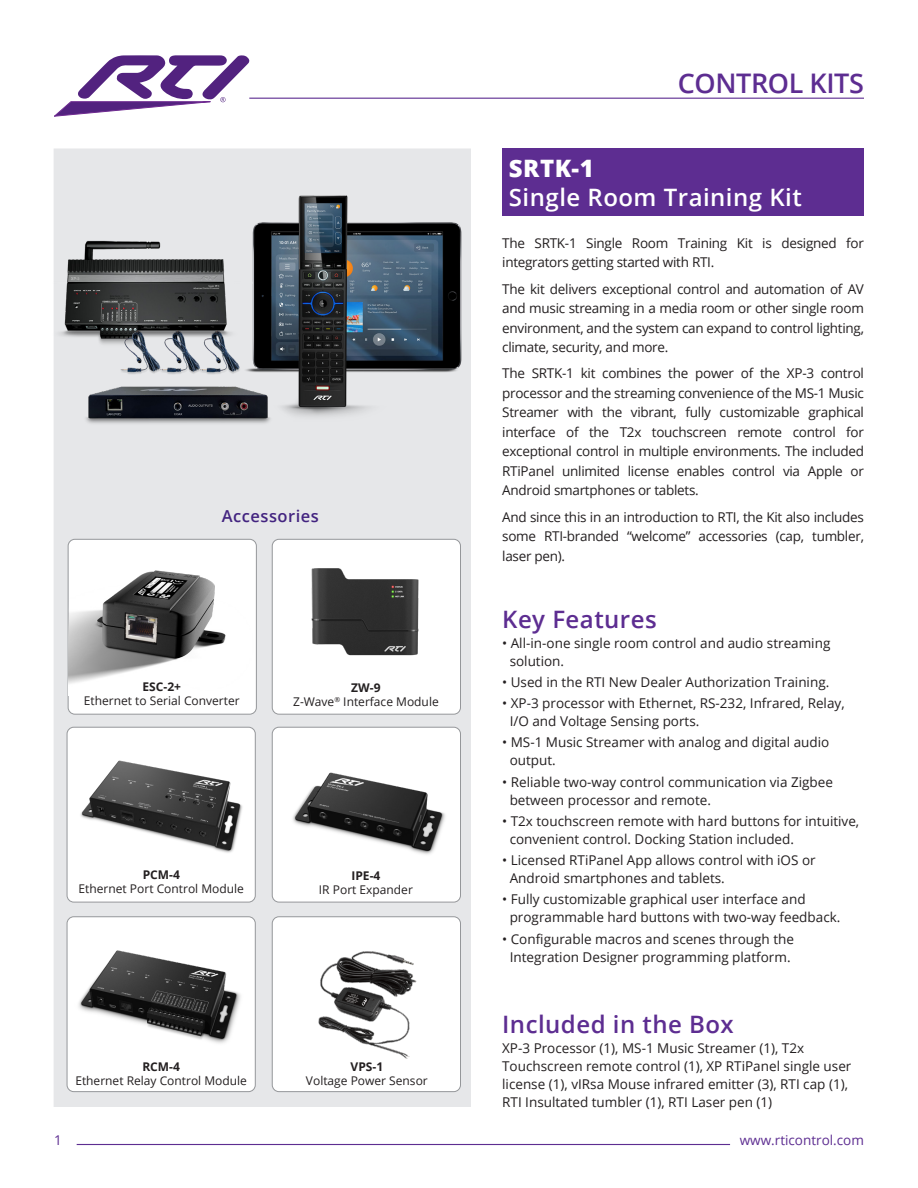
<style>
.page{position:relative;width:918px;height:1188px;background:#fff}
.page>*{position:absolute;margin:0;border:0;box-sizing:border-box;transform-origin:0 0}
.t1{font:600 27px "Open Sans";letter-spacing:-.015em;color:#5d2d91}
.t2{font:600 24px/28.8px "Open Sans";letter-spacing:.02em;color:#fff}
.t3{font:600 24px "Open Sans";letter-spacing:.02em;color:#5d2d91}
.t4{font:600 16.5px "Open Sans";letter-spacing:.03em;color:#432480}
.t5{font:13.5px/18px "Open Sans";color:#231f20}
.t6{font:13.5px/19.5px "Open Sans";letter-spacing:-.02em;color:#231f20}
.t7{font:13.5px "Open Sans";color:#5d2d91}
.t8{font:12px/14.4px "Open Sans";color:#231f20;text-align:center}
.s1{font-weight:700}
.s2{font-weight:800}
</style>
<div class="page">
<svg style="left:54px;top:55px;width:195px;height:61px"></svg>
<hr style="left:249px;top:98px;width:615px;height:1px;background:#5d2d91">
<hr style="left:77px;top:1144px;width:653px;height:1px;background:#5d2d91">
<div style="left:54px;top:148px;width:417px;height:959px;background:#e6e7e9"></div>
<div style="left:502px;top:148px;width:362px;height:68px;background:#5d2d91"></div>
<div style="left:67px;top:917px;width:188px;height:175px;background:#fff;border-radius:7px"></div>
<div style="left:67px;top:916px;width:189px;height:176px;border:1px solid #95979a;border-radius:7px"></div>
<div style="left:272px;top:917px;width:189px;height:175px;background:#fff;border-radius:7px"></div>
<div style="left:272px;top:916px;width:189px;height:176px;border:1px solid #95979a;border-radius:7px"></div>
<div style="left:68px;top:539px;width:188px;height:175px;background:#fff;border-radius:7px"></div>
<div style="left:68px;top:539px;width:189px;height:176px;border:1px solid #95979a;border-radius:7px"></div>
<img style="left:69px;top:552px;width:157px;height:144px">
<div style="left:272px;top:539px;width:189px;height:175px;background:#fff;border-radius:7px"></div>
<div style="left:272px;top:539px;width:189px;height:176px;border:1px solid #95979a;border-radius:7px"></div>
<div style="left:67px;top:727px;width:188px;height:175px;background:#fff;border-radius:7px"></div>
<div style="left:67px;top:727px;width:189px;height:175px;border:1px solid #95979a;border-radius:7px"></div>
<img style="left:68px;top:940px;width:173px;height:112px">
<div style="left:272px;top:727px;width:189px;height:175px;background:#fff;border-radius:7px"></div>
<div style="left:272px;top:727px;width:189px;height:175px;border:1px solid #95979a;border-radius:7px"></div>
<img style="left:311px;top:568px;width:108px;height:88px">
<img style="left:80px;top:760px;width:163px;height:93px">
<img style="left:293px;top:772px;width:152px;height:83px">
<img style="left:318px;top:951px;width:99px;height:108px">
<img style="left:53px;top:188px;width:418px;height:250px">
<h1 class="t1" style="left:678px;top:64px;width:188px">CONTROL KITS</h1>
<p class="t4" style="left:222px;top:505px;width:99px">Accessories</p>
<p class="t8" style="left:84px;top:679px;width:157px"><span class="s1">ESC-2+<br></span>Ethernet to Serial Converter</p>
<p class="t8" style="left:293px;top:680px;width:147px"><span class="s1">ZW-9<br></span>Z-Wave<sup>®</sup> Interface Module</p>
<p class="t8" style="left:79px;top:867px;width:167px"><span class="s1">PCM-4<br></span>Ethernet Port Control Module</p>
<p class="t8" style="left:319px;top:868px;width:95px"><span class="s1">IPE-4<br></span>IR Port Expander</p>
<p class="t8" style="left:75px;top:1059px;width:173px"><span class="s1">RCM-4<br></span>Ethernet Relay Control Module</p>
<p class="t8" style="left:306px;top:1059px;width:123px"><span class="s1">VPS-1<br></span>Voltage Power Sensor</p>
<p class="t2" style="left:509px;top:153px;width:294px"><span class="s2">SRTK-1<br></span>Single Room Training Kit</p>
<p class="t6" style="left:502px;top:233px;width:363px">The SRTK-1 Single Room Training Kit is designed for integrators getting started with RTI.</p>
<p class="t5" style="left:502px;top:279px;width:363px;line-height:19.5px;text-align:justify">The kit delivers exceptional control and automation of AV and music streaming in a media room or other single room environment, and the system can expand to control lighting, climate, security, and more.</p>
<p class="t5" style="left:502px;top:363px;width:363px;line-height:19.5px;text-align:justify">The SRTK-1 kit combines the power of the XP-3 control processor and the streaming convenience of the MS-1 Music Streamer with the vibrant, fully customizable graphical interface of the T2x touchscreen remote control for exceptional control in multiple environments. The included RTiPanel unlimited license enables control via Apple or Android smartphones or tablets.</p>
<p class="t5" style="left:502px;top:507px;width:363px;line-height:19.5px;text-align:justify">And since this in an introduction to RTI, the Kit also includes some RTI-branded “welcome” accessories (cap, tumbler, laser pen).</p>
<p class="t3" style="left:502px;top:603px;width:156px">Key Features</p>
<p class="t5" style="left:510px;top:634px;width:322px;text-indent:-8px">• All-in-one single room control and audio streaming solution.</p>
<p class="t5" style="left:502px;top:673px;width:329px">• Used in the RTI New Dealer Authorization Training.</p>
<p class="t5" style="left:510px;top:694px;width:336px;text-indent:-8px">• XP-3 processor with Ethernet, RS-232, Infrared, Relay,<br>I/O and Voltage Sensing ports.</p>
<p class="t5" style="left:510px;top:733px;width:321px;text-indent:-8px">• MS-1 Music Streamer with analog and digital audio output.</p>
<p class="t5" style="left:510px;top:772px;width:325px;text-indent:-8px">• Reliable two-way control communication via Zigbee between processor and remote.</p>
<p class="t5" style="left:510px;top:812px;width:351px;text-indent:-8px">• T2x touchscreen remote with hard buttons for intuitive, convenient control. Docking Station included.</p>
<p class="t5" style="left:510px;top:851px;width:308px;text-indent:-8px">• Licensed RTiPanel App allows control with iOS or<br>Android smartphones and tablets.</p>
<p class="t5" style="left:510px;top:890px;width:332px;text-indent:-8px">• Fully customizable graphical user interface and programmable hard buttons with two-way feedback.</p>
<p class="t5" style="left:502px;top:929px;width:293px;text-align:center">• Configurable macros and scenes through the<br>Integration Designer programming platform.</p>
<p class="t3" style="left:502px;top:1008px;width:233px">Included in the Box</p>
<p class="t5" style="left:502px;top:1039px;width:351px">XP-3 Processor (1), MS-1 Music Streamer (1), T2x Touchscreen remote control (1), XP RTiPanel single user license (1), vIRsa Mouse infrared emitter (3), RTI cap (1), RTI Insultated tumbler (1), RTI Laser pen (1)</p>
<p class="t7" style="left:54px;top:1130px;width:9px">1</p>
<p class="t7" style="left:740px;top:1130px;width:126px">www.rticontrol.com</p>
</div>
